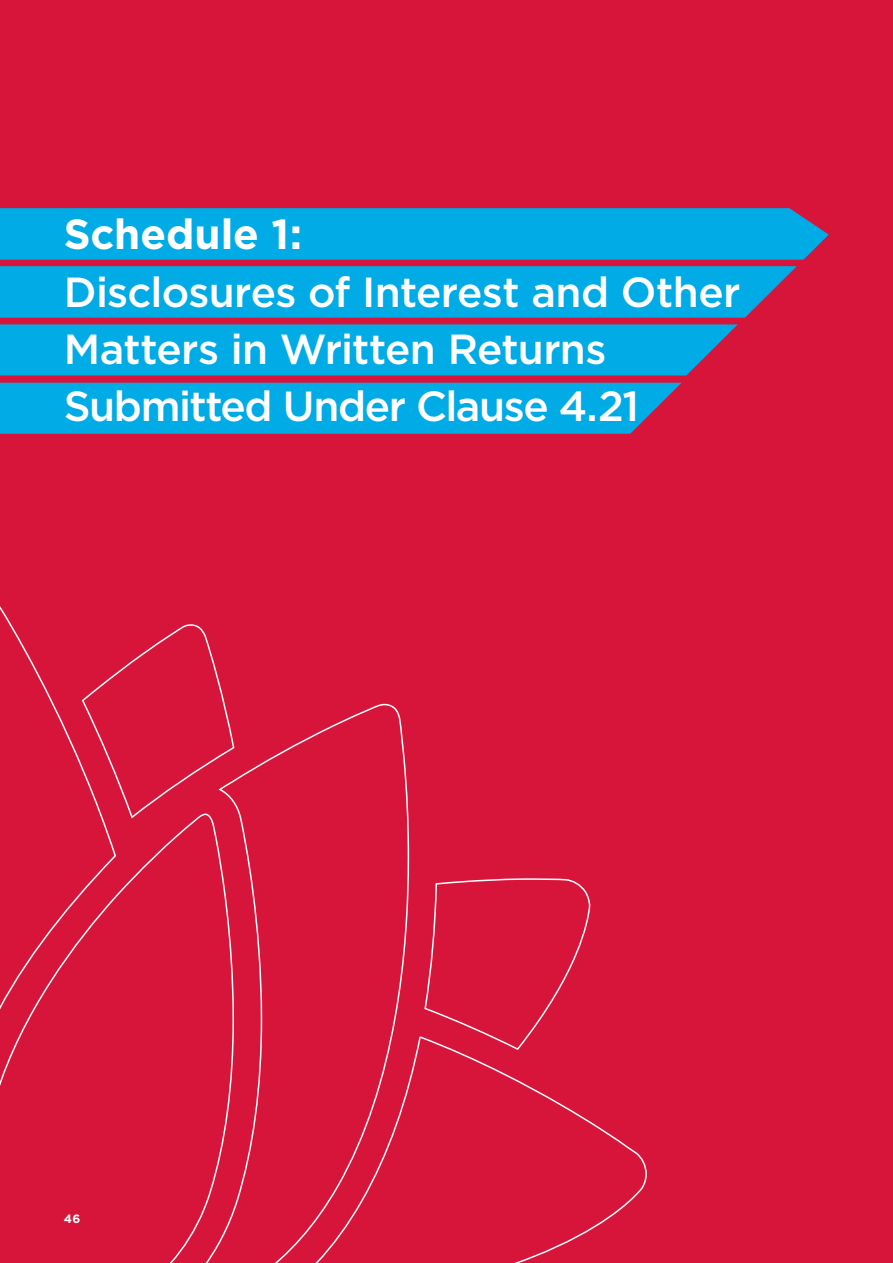
<style>
.page{position:relative;width:893px;height:1263px;background:#d7153a}
.page>*{position:absolute;margin:0;border:0;box-sizing:border-box;transform-origin:0 0}
.t1{font:500 42px/57.3px "Gotham";letter-spacing:-.02em;color:#fff}
.t2{font:700 42px "Gotham";color:#fff}
.t3{font:700 12px "Gotham";color:#fff}
</style>
<div class="page">
<svg style="left:424px;top:878px;width:167px;height:157px"></svg>
<svg style="left:0;top:606px;width:117px;height:427px"></svg>
<svg style="left:156px;top:703px;width:254px;height:560px"></svg>
<svg style="left:81px;top:623px;width:154px;height:197px"></svg>
<svg style="left:255px;top:1035px;width:392px;height:228px"></svg>
<div style="left:0;top:383px;width:682px;height:51px;background:#00abe6"></div>
<div style="left:0;top:324px;width:738px;height:51px;background:#00abe6"></div>
<div style="left:0;top:208px;width:828px;height:51px;background:#00abe6"></div>
<div style="left:0;top:266px;width:796px;height:51px;background:#00abe6"></div>
<p class="t2" style="left:64px;top:207px;width:240px">Schedule 1:</p>
<p class="t1" style="left:64px;top:263px;width:678px">Disclosures of Interest and Other<br>Matters in Written Returns<br>Submitted Under Clause 4.21</p>
<p class="t3" style="left:64px;top:1211px;width:18px">46</p>
</div>
